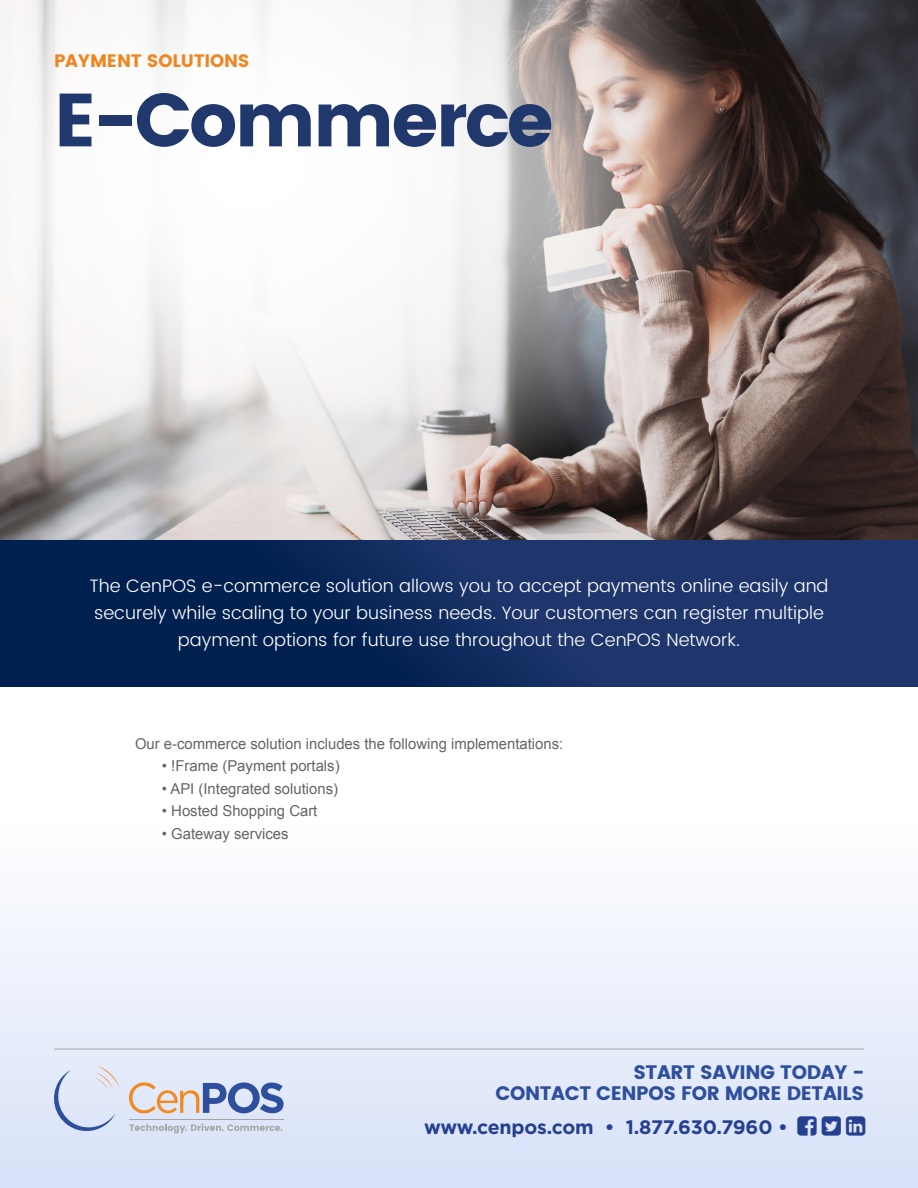
<style>
.page{position:relative;width:918px;height:1188px;background:#fff}
.page>*{position:absolute;margin:0;border:0;box-sizing:border-box;transform-origin:0 0}
.t1{font:700 75px "Poppins";letter-spacing:-.04em;color:#20386c}
.t2{font:700 19.5px/20.4px "Poppins";letter-spacing:-.02em;color:#2e4e9e;text-align:right}
.t3{font:700 19.5px "Gotham";letter-spacing:-.01em;color:#25408f}
.t4{font:300 18px/27px "Poppins";color:#fff;text-align:center}
.t5{font:700 18px "Poppins";letter-spacing:-.01em;color:#f08621}
.t6{font:15px "Arial";color:#636466}
</style>
<div class="page">
<div style="left:0;top:824px;width:918px;height:364px;background:linear-gradient(to bottom,#fefefe,#d7e1f8)"></div>
<hr style="left:54px;top:1049px;width:810px;height:1px;background:#a4a5a5">
<img style="left:740px;top:0;width:178px;height:540px">
<svg style="left:0;top:0;width:740px;height:540px"></svg>
<div style="left:0;top:540px;width:918px;height:147px;background:linear-gradient(to right,#001c4a,#263c74)"></div>
<svg style="left:129px;top:1082px;width:155px;height:31px;background:#b1b1c4"></svg>
<hr style="left:129px;top:1119px;width:154px;height:1px;background:#a4a5a5">
<svg style="left:129px;top:1123px;width:153px;height:10px;background:#ccd2e0"></svg>
<svg style="left:50px;top:1065px;width:70px;height:68px;background:#d2dbf0"></svg>
<svg style="left:797px;top:1116px;width:69px;height:20px"></svg>
<p class="t5" style="left:54px;top:50px;width:197px">PAYMENT SOLUTIONS</p>
<h1 class="t1" style="left:54px;top:77px;width:501px">E-Commerce</h1>
<p class="t4" style="left:89px;top:572px;width:741px">The CenPOS e-commerce solution allows you to accept payments online easily and securely while scaling to your business needs. Your customers can register multiple payment options for future use throughout the CenPOS Network.</p>
<p class="t6" style="left:135px;top:734px;width:430px">Our e-commerce solution includes the following implementations:</p>
<p class="t6" style="left:162px;top:756px;width:179px">• !Frame (Payment portals)</p>
<p class="t6" style="left:162px;top:779px;width:178px">• API (Integrated solutions)</p>
<p class="t6" style="left:162px;top:801px;width:157px">• Hosted Shopping Cart</p>
<p class="t6" style="left:162px;top:824px;width:128px">• Gateway services</p>
<p class="t2" style="left:496px;top:1063px;width:370px">START SAVING TODAY -<br>CONTACT CENPOS FOR MORE DETAILS</p>
<p class="t3" style="left:424px;top:1114px;width:365px">www.cenpos.com • 1.877.630.7960 •</p>
</div>
